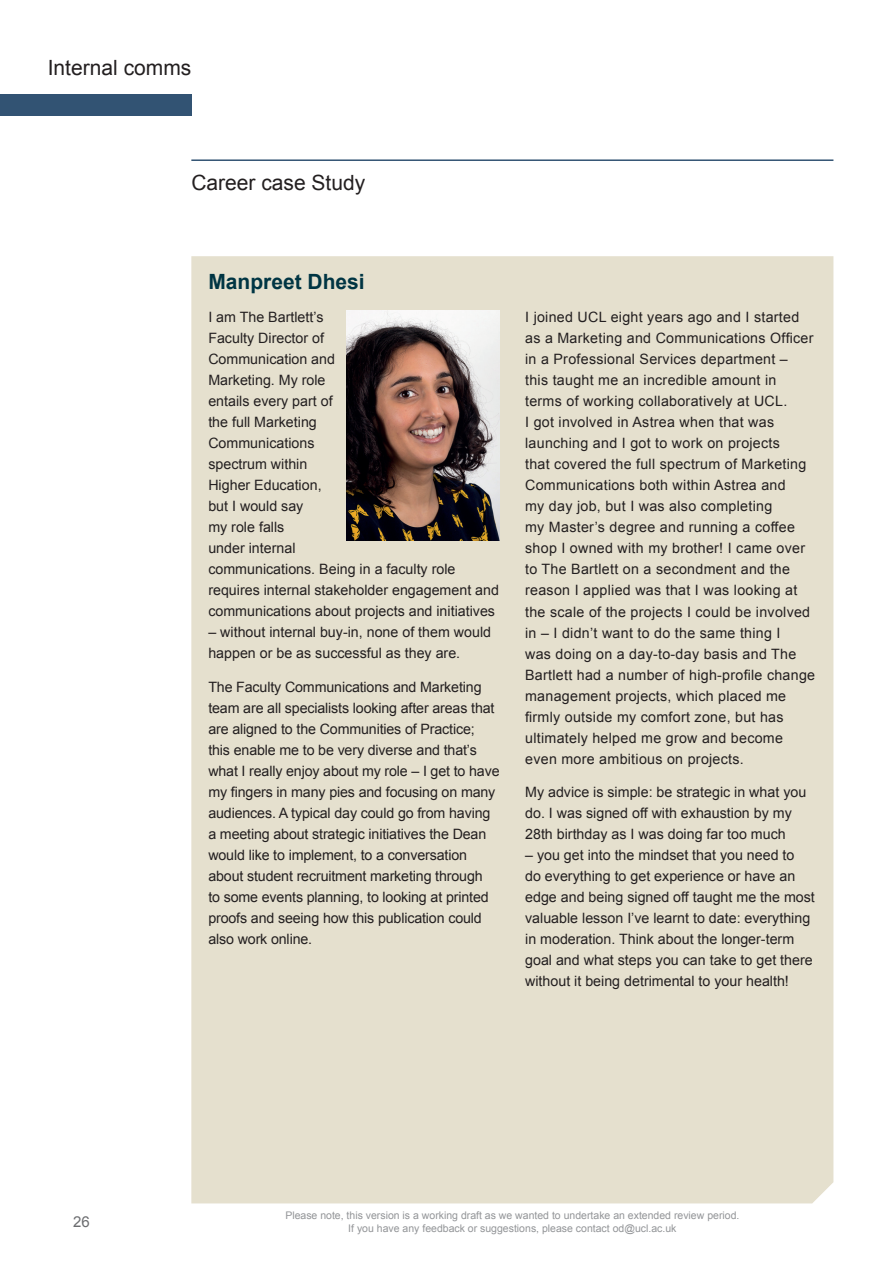
<style>
.page{position:relative;width:893px;height:1263px;background:#fff}
.page>*{position:absolute;margin:0;border:0;box-sizing:border-box;transform-origin:0 0}
.t1{font:21px "Arial";color:#231f20}
.t2{font:700 21px "Arial";color:#003543}
.t3{font:15px "Arial";color:#6c6d70}
.t4{font:14.25px/21px "Arial";color:#231f20}
.t5{font:14.25px/21px "Arial";letter-spacing:.02em;color:#231f20}
.t6{font:10.5px/12.6px "Arial";color:#939598;text-align:center}
</style>
<div class="page">
<hr style="left:191px;top:159px;width:642px;height:2px;background:#325373">
<div style="left:0;top:95px;width:191px;height:21px;background:#325373"></div>
<div style="left:191px;top:256px;width:642px;height:947px;background:#e5e0ce"></div>
<img style="left:347px;top:310px;width:153px;height:230px">
<h1 class="t1" style="left:48px;top:54px;width:145px">Internal comms</h1>
<h1 class="t1" style="left:191px;top:169px;width:175px">Career case Study</h1>
<h1 class="t2" style="left:208px;top:267px;width:158px">Manpreet Dhesi</h1>
<p class="t4" style="left:208px;top:307px;width:292px">I am The Bartlett’s<br>Faculty Director of<br>Communication and<br>Marketing. My role<br>entails every part of<br>the full Marketing<br>Communications<br>spectrum within<br>Higher Education,<br>but I would say<br>my role falls<br>under internal<br>communications. Being in a faculty role requires internal stakeholder engagement and communications about projects and initiatives</p>
<p class="t4" style="left:208px;top:622px;width:284px">– without internal buy-in, none of them would happen or be as successful as they are.</p>
<p class="t4" style="left:208px;top:677px;width:293px">The Faculty Communications and Marketing team are all specialists looking after areas that are aligned to the Communities of Practice; this enable me to be very diverse and that’s what I really enjoy about my role – I get to have my fingers in many pies and focusing on many audiences. A typical day could go from having a meeting about strategic initiatives the Dean would like to implement, to a conversation about student recruitment marketing through<br>to some events planning, to looking at printed proofs and seeing how this publication could also work online.</p>
<p class="t5" style="left:525px;top:307px;width:291px">I joined UCL eight years ago and I started as a Marketing and Communications Officer in a Professional Services department –<br>this taught me an incredible amount in terms of working collaboratively at UCL.<br>I got involved in Astrea when that was launching and I got to work on projects<br>that covered the full spectrum of Marketing Communications both within Astrea and<br>my day job, but I was also completing<br>my Master’s degree and running a coffee shop I owned with my brother! I came over to The Bartlett on a secondment and the reason I applied was that I was looking at the scale of the projects I could be involved in – I didn’t want to do the same thing I<br>was doing on a day-to-day basis and The Bartlett had a number of high-profile change management projects, which placed me firmly outside my comfort zone, but has ultimately helped me grow and become even more ambitious on projects.</p>
<p class="t4" style="left:525px;top:782px;width:283px">My advice is simple: be strategic in what you do. I was signed off with exhaustion by my<br>28th birthday as I was doing far too much</p>
<p class="t4" style="left:525px;top:845px;width:291px">– you get into the mindset that you need to<br>do everything to get experience or have an edge and being signed off taught me the most valuable lesson I’ve learnt to date: everything in moderation. Think about the longer-term goal and what steps you can take to get there without it being detrimental to your health!</p>
<p class="t3" style="left:73px;top:1212px;width:18px">26</p>
<p class="t6" style="left:285px;top:1209px;width:456px">Please note, this version is a working draft as we wanted to undertake an extended review period.<br>If you have any feedback or suggestions, please contact od@ucl.ac.uk</p>
</div>
